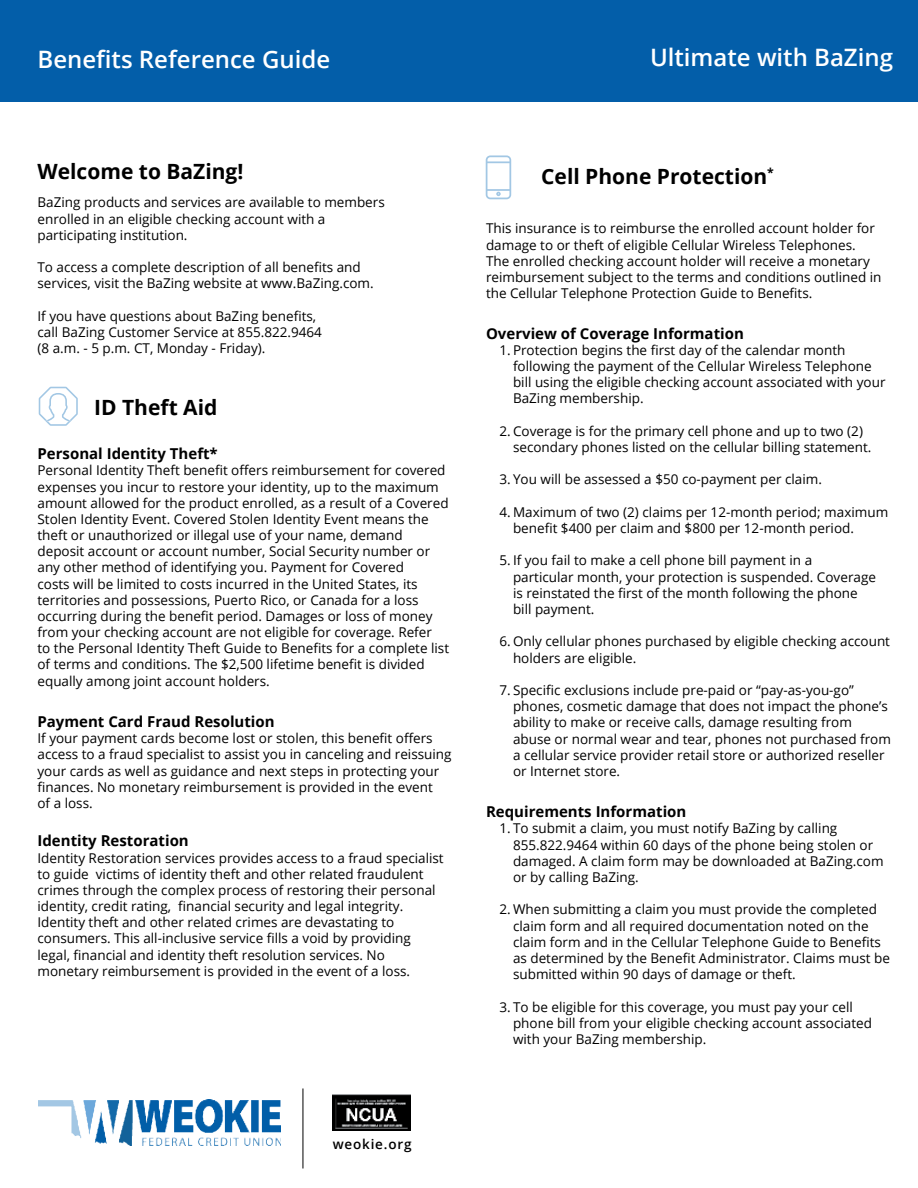
<style>
.page{position:relative;width:918px;height:1188px;background:#fff}
.page>*{position:absolute;margin:0;border:0;box-sizing:border-box;transform-origin:0 0}
.t1{font:600 24px "Open Sans";color:#fff}
.t2{font:700 21px "Open Sans";color:#000}
.t3{font:700 15px "Open Sans";color:#000}
.t4{font:13.5px/16.2px "Open Sans";color:#000}
.t5{font:600 13.5px "Open Sans";letter-spacing:.06em;color:#000}
</style>
<div class="page">
<div style="left:0;top:0;width:918px;height:102px;background:#035ea9"></div>
<hr style="left:303px;top:1088px;width:1px;height:81px;background:#000">
<img style="left:39px;top:1100px;width:242px;height:45px">
<svg style="left:39px;top:387px;width:39px;height:39px"></svg>
<svg style="left:486px;top:155px;width:25px;height:44px"></svg>
<img style="left:333px;top:1094px;width:77px;height:37px">
<h1 class="t1" style="left:38px;top:43px;width:294px">Benefits Reference Guide</h1>
<h1 class="t1" style="left:650px;top:41px;width:245px">Ultimate with BaZing</h1>
<h2 class="t2" style="left:38px;top:157px;width:208px">Welcome to BaZing!</h2>
<p class="t4" style="left:38px;top:194px;width:349px">BaZing products and services are available to members enrolled in an eligible checking account with a participating institution.</p>
<p class="t4" style="left:38px;top:259px;width:338px">To access a complete description of all benefits and services, visit the BaZing website at www.BaZing.com.</p>
<p class="t4" style="left:38px;top:308px;width:286px">If you have questions about BaZing benefits, call BaZing Customer Service at 855.822.9464 (8 a.m. - 5 p.m. CT, Monday - Friday).</p>
<h2 class="t2" style="left:94px;top:392px;width:125px">ID Theft Aid</h2>
<p class="t3" style="left:38px;top:443px;width:182px">Personal Identity Theft*</p>
<p class="t4" style="left:38px;top:462px;width:413px">Personal Identity Theft benefit offers reimbursement for covered expenses you incur to restore your identity, up to the maximum amount allowed for the product enrolled, as a result of a Covered Stolen Identity Event. Covered Stolen Identity Event means the theft or unauthorized or illegal use of your name, demand deposit account or account number, Social Security number or any other method of identifying you. Payment for Covered<br>costs will be limited to costs incurred in the United States, its territories and possessions, Puerto Rico, or Canada for a loss occurring during the benefit period. Damages or loss of money from your checking account are not eligible for coverage. Refer<br>to the Personal Identity Theft Guide to Benefits for a complete list of terms and conditions. The $2,500 lifetime benefit is divided equally among joint account holders.</p>
<p class="t3" style="left:38px;top:711px;width:239px">Payment Card Fraud Resolution</p>
<p class="t4" style="left:38px;top:730px;width:416px">If your payment cards become lost or stolen, this benefit offers access to a fraud specialist to assist you in canceling and reissuing your cards as well as guidance and next steps in protecting your finances. No monetary reimbursement is provided in the event<br>of a loss.</p>
<p class="t3" style="left:38px;top:830px;width:153px">Identity Restoration</p>
<p class="t4" style="left:38px;top:849px;width:408px">Identity Restoration services provides access to a fraud specialist to guide victims of identity theft and other related fraudulent crimes through the complex process of restoring their personal identity, credit rating, financial security and legal integrity.<br>Identity theft and other related crimes are devastating to consumers. This all-inclusive service fills a void by providing legal, financial and identity theft resolution services. No monetary reimbursement is provided in the event of a loss.</p>
<h2 class="t2" style="left:541px;top:162px;width:234px">Cell Phone Protection<sup>*</sup></h2>
<p class="t4" style="left:486px;top:220px;width:397px">This insurance is to reimburse the enrolled account holder for damage to or theft of eligible Cellular Wireless Telephones.<br>The enrolled checking account holder will receive a monetary reimbursement subject to the terms and conditions outlined in the Cellular Telephone Protection Guide to Benefits.</p>
<p class="t3" style="left:486px;top:323px;width:259px">Overview of Coverage Information</p>
<p class="t4" style="left:513px;top:341px;width:374px;text-indent:-14px">1. Protection begins the first day of the calendar month following the payment of the Cellular Wireless Telephone bill using the eligible checking account associated with your BaZing membership.</p>
<p class="t4" style="left:513px;top:422px;width:360px;text-indent:-14px">2. Coverage is for the primary cell phone and up to two (2) secondary phones listed on the cellular billing statement.</p>
<p class="t4" style="left:500px;top:471px;width:324px">3. You will be assessed a $50 co-payment per claim.</p>
<p class="t4" style="left:513px;top:503px;width:377px;text-indent:-14px">4. Maximum of two (2) claims per 12-month period; maximum benefit $400 per claim and $800 per 12-month period.</p>
<p class="t4" style="left:513px;top:552px;width:364px;text-indent:-14px">5. If you fail to make a cell phone bill payment in a particular month, your protection is suspended. Coverage is reinstated the first of the month following the phone bill payment.</p>
<p class="t4" style="left:513px;top:633px;width:379px;text-indent:-14px">6. Only cellular phones purchased by eligible checking account holders are eligible.</p>
<p class="t4" style="left:513px;top:682px;width:380px;text-indent:-14px">7. Specific exclusions include pre-paid or “pay-as-you-go” phones, cosmetic damage that does not impact the phone’s ability to make or receive calls, damage resulting from abuse or normal wear and tear, phones not purchased from a cellular service provider retail store or authorized reseller or Internet store.</p>
<p class="t3" style="left:486px;top:801px;width:202px">Requirements Information</p>
<p class="t4" style="left:513px;top:820px;width:372px;text-indent:-14px">1. To submit a claim, you must notify BaZing by calling 855.822.9464 within 60 days of the phone being stolen or damaged. A claim form may be downloaded at BaZing.com or by calling BaZing.</p>
<p class="t4" style="left:513px;top:901px;width:378px;text-indent:-14px">2. When submitting a claim you must provide the completed claim form and all required documentation noted on the claim form and in the Cellular Telephone Guide to Benefits as determined by the Benefit Administrator. Claims must be submitted within 90 days of damage or theft.</p>
<p class="t4" style="left:513px;top:998px;width:360px;text-indent:-14px">3. To be eligible for this coverage, you must pay your cell phone bill from your eligible checking account associated with your BaZing membership.</p>
<p class="t5" style="left:333px;top:1135px;width:80px">weokie.org</p>
</div>
